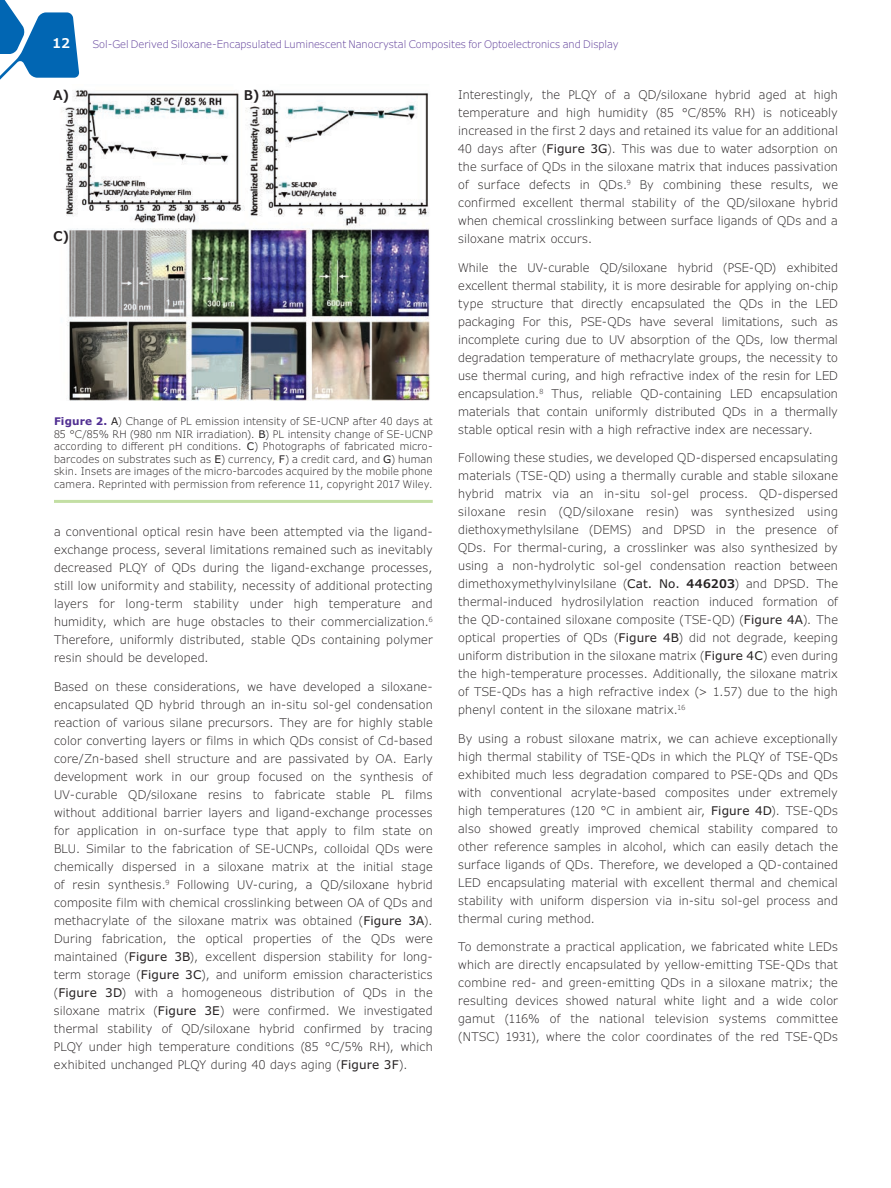
<style>
.page{position:relative;width:891px;height:1188px;background:#fff}
.page>*{position:absolute;margin:0;border:0;box-sizing:border-box;transform-origin:0 0}
.t1{font:18px "Verdana Pro";letter-spacing:-.02em;color:#231f20}
.t2{font:600 13.5px "Verdana Pro";color:#231f20}
.t3{font:600 13.5px "Verdana Pro";color:#fff}
.t4{font:300 12px/18px "Verdana Pro";letter-spacing:.01em;color:#231f20;text-align:justify}
.t5{font:300 10.5px/12.6px "Verdana Pro";letter-spacing:.015em;color:#231f20;text-align:justify}
.t6{font:300 10.5px "Verdana Pro";color:#5f3e99}
.s1{font-weight:700;color:#502e92}
.s2{font-weight:400}
.s3{font-weight:600}
</style>
<div class="page">
<svg style="left:0;top:0;width:79px;height:80px"></svg>
<hr style="left:54px;top:500px;width:379px;height:3px;background:#c3dfa4">
<img style="left:61px;top:90px;width:369px;height:311px">
<p class="t3" style="left:53px;top:35px;width:19px">12</p>
<p class="t6" style="left:93px;top:38px;width:527px">Sol-Gel Derived Siloxane-Encapsulated Luminescent Nanocrystal Composites for Optoelectronics and Display</p>
<p class="t2" style="left:53px;top:87px;width:17px">A)</p>
<p class="t2" style="left:53px;top:228px;width:17px">C)</p>
<p class="t2" style="left:244px;top:87px;width:17px">B)</p>
<p class="t5" style="left:54px;top:415px;width:380px"><span class="s1">Figure 2.</span> <span class="s2">A</span>) Change of PL emission intensity of SE-UCNP after 40 days at 85 °C/85% RH (980 nm NIR irradiation). <span class="s2">B</span>) PL intensity change of SE-UCNP according to different pH conditions. <span class="s2">C</span>) Photographs of fabricated micro&shy;barcodes on substrates such as <span class="s2">E</span>) currency, <span class="s2">F</span>) a credit card, and <span class="s2">G</span>) human skin. Insets are images of the micro-barcodes acquired by the mobile phone camera. Reprinted with permission from reference 11, copyright 2017 Wiley.</p>
<p class="t4" style="left:54px;top:523px;width:380px">a conventional optical resin have been attempted via the ligand&shy;exchange process, several limitations remained such as inevitably decreased PLQY of QDs during the ligand-exchange processes, still low uniformity and stability, necessity of additional protecting layers for long-term stability under high temperature and humidity, which are huge obstacles to their commercialization.<sup>6<br></sup>Therefore, uniformly distributed, stable QDs containing polymer resin should be developed.</p>
<p class="t4" style="left:54px;top:677px;width:380px">Based on these considerations, we have developed a siloxane&shy;encapsulated QD hybrid through an in-situ sol-gel condensation reaction of various silane precursors. They are for highly stable color converting layers or films in which QDs consist of Cd-based core/Zn-based shell structure and are passivated by OA. Early development work in our group focused on the synthesis of UV-curable QD/siloxane resins to fabricate stable PL films without additional barrier layers and ligand-exchange processes for application in on-surface type that apply to film state on BLU. Similar to the fabrication of SE-UCNPs, colloidal QDs were chemically dispersed in a siloxane matrix at the initial stage of resin synthesis.<sup>9</sup> Following UV-curing, a QD/siloxane hybrid composite film with chemical crosslinking between OA of QDs and methacrylate of the siloxane matrix was obtained (<span class="s2">Figure 3A</span>).<br>During fabrication, the optical properties of the QDs were maintained (<span class="s2">Figure 3B</span>), excellent dispersion stability for long&shy;term storage (<span class="s2">Figure 3C</span>), and uniform emission characteristics (<span class="s2">Figure 3D</span>) with a homogeneous distribution of QDs in the siloxane matrix (<span class="s2">Figure 3E</span>) were confirmed. We investigated thermal stability of QD/siloxane hybrid confirmed by tracing PLQY under high temperature conditions (85 °C/5% RH), which exhibited unchanged PLQY during 40 days aging (<span class="s2">Figure 3F</span>).</p>
<p class="t4" style="left:458px;top:86px;width:381px">Interestingly, the PLQY of a QD/siloxane hybrid aged at high temperature and high humidity (85 °C/85% RH) is noticeably increased in the first 2 days and retained its value for an additional 40 days after (<span class="s2">Figure 3G</span>). This was due to water adsorption on the surface of QDs in the siloxane matrix that induces passivation of surface defects in QDs.<sup>9</sup> By combining these results, we confirmed excellent thermal stability of the QD/siloxane hybrid when chemical crosslinking between surface ligands of QDs and a siloxane matrix occurs.</p>
<p class="t4" style="left:458px;top:258px;width:381px">While the UV-curable QD/siloxane hybrid (PSE-QD) exhibited excellent thermal stability, it is more desirable for applying on-chip type structure that directly encapsulated the QDs in the LED packaging For this, PSE-QDs have several limitations, such as incomplete curing due to UV absorption of the QDs, low thermal degradation temperature of methacrylate groups, the necessity to use thermal curing, and high refractive index of the resin for LED encapsulation.<sup>8</sup> Thus, reliable QD-containing LED encapsulation materials that contain uniformly distributed QDs in a thermally stable optical resin with a high refractive index are necessary.</p>
<p class="t4" style="left:458px;top:449px;width:381px">Following these studies, we developed QD-dispersed encapsulating materials (TSE-QD) using a thermally curable and stable siloxane hybrid matrix via an in-situ sol-gel process. QD-dispersed siloxane resin (QD/siloxane resin) was synthesized using diethoxymethylsilane (DEMS) and DPSD in the presence of QDs. For thermal-curing, a crosslinker was also synthesized by using a non-hydrolytic sol-gel condensation reaction between dimethoxymethylvinylsilane (<span class="s2">Cat. No.</span> <span class="s3">446203</span>) and DPSD. The thermal-induced hydrosilylation reaction induced formation of the QD-contained siloxane composite (TSE-QD) (<span class="s2">Figure 4A</span>). The optical properties of QDs (<span class="s2">Figure 4B</span>) did not degrade, keeping uniform distribution in the siloxane matrix (<span class="s2">Figure 4C</span>) even during the high-temperature processes. Additionally, the siloxane matrix of TSE-QDs has a high refractive index (&gt; 1.57) due to the high phenyl content in the siloxane matrix.<sup>16</sup></p>
<p class="t4" style="left:458px;top:729px;width:381px">By using a robust siloxane matrix, we can achieve exceptionally high thermal stability of TSE-QDs in which the PLQY of TSE-QDs exhibited much less degradation compared to PSE-QDs and QDs with conventional acrylate-based composites under extremely high temperatures (120 °C in ambient air, <span class="s2">Figure 4D</span>). TSE-QDs also showed greatly improved chemical stability compared to other reference samples in alcohol, which can easily detach the surface ligands of QDs. Therefore, we developed a QD-contained LED encapsulating material with excellent thermal and chemical stability with uniform dispersion via in-situ sol-gel process and thermal curing method.</p>
<p class="t4" style="left:458px;top:938px;width:381px">To demonstrate a practical application, we fabricated white LEDs which are directly encapsulated by yellow-emitting TSE-QDs that combine red- and green-emitting QDs in a siloxane matrix; the resulting devices showed natural white light and a wide color gamut (116% of the national television systems committee (NTSC) 1931), where the color coordinates of the red TSE-QDs</p>
<h1 class="t1" style="left:514px;top:506px;width:35px">360</h1>
<h1 class="t1" style="left:584px;top:574px;width:35px">450</h1>
</div>
